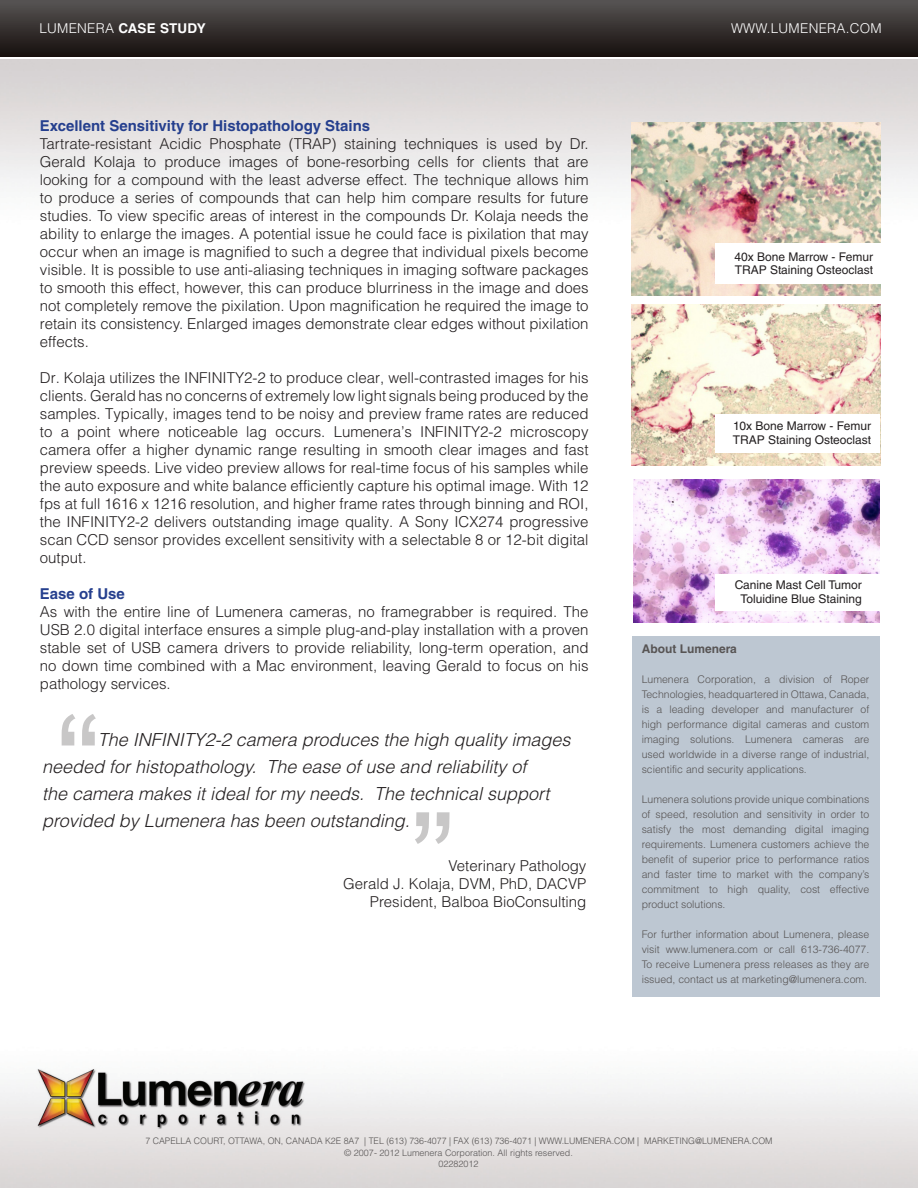
<style>
.page{position:relative;width:918px;height:1188px;background:#fff}
.page>*{position:absolute;margin:0;border:0;box-sizing:border-box;transform-origin:0 0}
.t1{font:135px "Arial";color:#231f20}
.BODY_text{font:italic 300 18px/27px "Helvetica LT Std";color:#231f20}
.BODY_text-2{font:300 15px/18px "Helvetica LT Std";color:#231f20;text-align:justify}
.BODY_text-3{font:700 15px "Helvetica LT Std";color:#253f8e}
.t2{font:700 13.5px "Helvetica LT Std";color:#fff}
.t3{font:300 13.5px "Helvetica LT Std";letter-spacing:.02em;color:#fff}
.t4{font:12px/13.5px "Helvetica LT Std";color:#231f20}
.Body_HEADING{font:700 12px "Helvetica LT Std";color:#575454}
.sidebar_TEXT{font:300 10.5px/15px "Helvetica LT Std";color:#575454;text-align:justify}
.t5{font:300 9px "Helvetica LT Std";color:#555252}
.t6{font:300 9px/10.8px "Helvetica LT Std";color:#575454;text-align:center}
.s1{font-weight:300}
</style>
<div class="page">
<div style="left:0;top:0;width:918px;height:57px;background:linear-gradient(to bottom,#585454,#150e0c)"></div>
<img style="left:0;top:1069px;width:918px;height:119px">
<img style="left:0;top:60px;width:918px;height:236px">
<div style="left:632px;top:636px;width:248px;height:361px;background:#bdc7d2"></div>
<img style="left:632px;top:122px;width:248px;height:174px">
<img style="left:632px;top:305px;width:248px;height:161px">
<div style="left:716px;top:243px;width:168px;height:41px;background:#fff"></div>
<div style="left:716px;top:414px;width:164px;height:38px;background:#fff"></div>
<img style="left:634px;top:479px;width:246px;height:144px">
<div style="left:716px;top:574px;width:164px;height:37px;background:#fff"></div>
<p class="t2" style="left:39px;top:20px;width:168px"><span class="s1">LUMENERA</span> CASE STUDY</p>
<p class="t3" style="left:731px;top:20px;width:152px">WWW.LUMENERA.COM</p>
<p class="BODY_text-3" style="left:40px;top:116px;width:332px">Excellent Sensitivity for Histopathology Stains</p>
<p class="BODY_text-2" style="left:40px;top:134px;width:550px">Tartrate-resistant Acidic Phosphate (TRAP) staining techniques is used by Dr.<br>Gerald Kolaja to produce images of bone-resorbing cells for clients that are looking for a compound with the least adverse effect. The technique allows him to produce a series of compounds that can help him compare results for future studies. To view specific areas of interest in the compounds Dr. Kolaja needs the ability to enlarge the images. A potential issue he could face is pixilation that may occur when an image is magnified to such a degree that individual pixels become visible. It is possible to use anti-aliasing techniques in imaging software packages to smooth this effect, however, this can produce blurriness in the image and does not completely remove the pixilation. Upon magnification he required the image to retain its consistency. Enlarged images demonstrate clear edges without pixilation effects.</p>
<p class="BODY_text-2" style="left:40px;top:368px;width:550px">Dr. Kolaja utilizes the INFINITY2-2 to produce clear, well-contrasted images for his clients. Gerald has no concerns of extremely low light signals being produced by the samples. Typically, images tend to be noisy and preview frame rates are reduced to a point where noticeable lag occurs. Lumenera’s INFINITY2-2 microscopy camera offer a higher dynamic range resulting in smooth clear images and fast preview speeds. Live video preview allows for real-time focus of his samples while the auto exposure and white balance efficiently capture his optimal image. With 12 fps at full 1616 x 1216 resolution, and higher frame rates through binning and ROI, the INFINITY2-2 delivers outstanding image quality. A Sony ICX274 progressive scan CCD sensor provides excellent sensitivity with a selectable 8 or 12-bit digital output.</p>
<p class="BODY_text-3" style="left:40px;top:584px;width:87px">Ease of Use</p>
<p class="BODY_text-2" style="left:40px;top:602px;width:550px">As with the entire line of Lumenera cameras, no framegrabber is required. The USB 2.0 digital interface ensures a simple plug-and-play installation with a proven stable set of USB camera drivers to provide reliability, long-term operation, and no down time combined with a Mac environment, leaving Gerald to focus on his pathology services.</p>
<h1 class="t1" style="left:56px;top:676px;width:46px">“</h1>
<p class="BODY_text" style="left:42px;top:727px;width:530px;text-indent:56px">The INFINITY2-2 camera produces the high quality images needed for histopathology. The ease of use and reliability of<br>the camera makes it ideal for my needs. The technical support provided by Lumenera has been outstanding.</p>
<h1 class="t1" style="left:409px;top:774px;width:50px">”</h1>
<p class="BODY_text-2" style="left:449px;top:857px;width:139px">Veterinary Pathology</p>
<p class="BODY_text-2" style="left:343px;top:875px;width:245px">Gerald J. Kolaja, DVM, PhD, DACVP</p>
<p class="BODY_text-2" style="left:370px;top:893px;width:218px">President, Balboa BioConsulting</p>
<p class="t4" style="left:735px;top:250px;width:140px">40x Bone Marrow - Femur<br>TRAP Staining Osteoclast</p>
<p class="t4" style="left:733px;top:419px;width:139px">10x Bone Marrow - Femur</p>
<p class="t4" style="left:733px;top:433px;width:140px">TRAP Staining Osteoclast</p>
<p class="t4" style="left:735px;top:578px;width:128px;text-align:center">Canine Mast Cell Tumor<br>Toluidine Blue Staining</p>
<p class="Body_HEADING" style="left:642px;top:642px;width:97px">About Lumenera</p>
<p class="sidebar_TEXT" style="left:642px;top:672px;width:229px">Lumenera Corporation, a division of Roper Technologies, headquartered in Ottawa, Canada, is a leading developer and manufacturer of high performance digital cameras and custom imaging solutions. Lumenera cameras are used worldwide in a diverse range of industrial, scientific and security applications.</p>
<p class="sidebar_TEXT" style="left:642px;top:792px;width:229px">Lumenera solutions provide unique combinations of speed, resolution and sensitivity in order to satisfy the most demanding digital imaging requirements. Lumenera customers achieve the benefit of superior price to performance ratios and faster time to market with the company’s commitment to high quality, cost effective product solutions.</p>
<p class="sidebar_TEXT" style="left:642px;top:927px;width:229px">For further information about Lumenera, please visit www.lumenera.com or call 613-736-4077.<br>To receive Lumenera press releases as they are issued, contact us at marketing@lumenera.com.</p>
<p class="t5" style="left:145px;top:1136px;width:629px">7 CAPELLA COURT, OTTAWA, ON, CANADA K2E 8A7 | TEL (613) 736-4077 | FAX (613) 736-4071 | WWW.LUMENERA.COM | MARKETING@LUMENERA.COM</p>
<p class="t6" style="left:344px;top:1148px;width:230px">© 2007- 2012 Lumenera Corporation. All rights reserved.<br>02282012</p>
</div>
